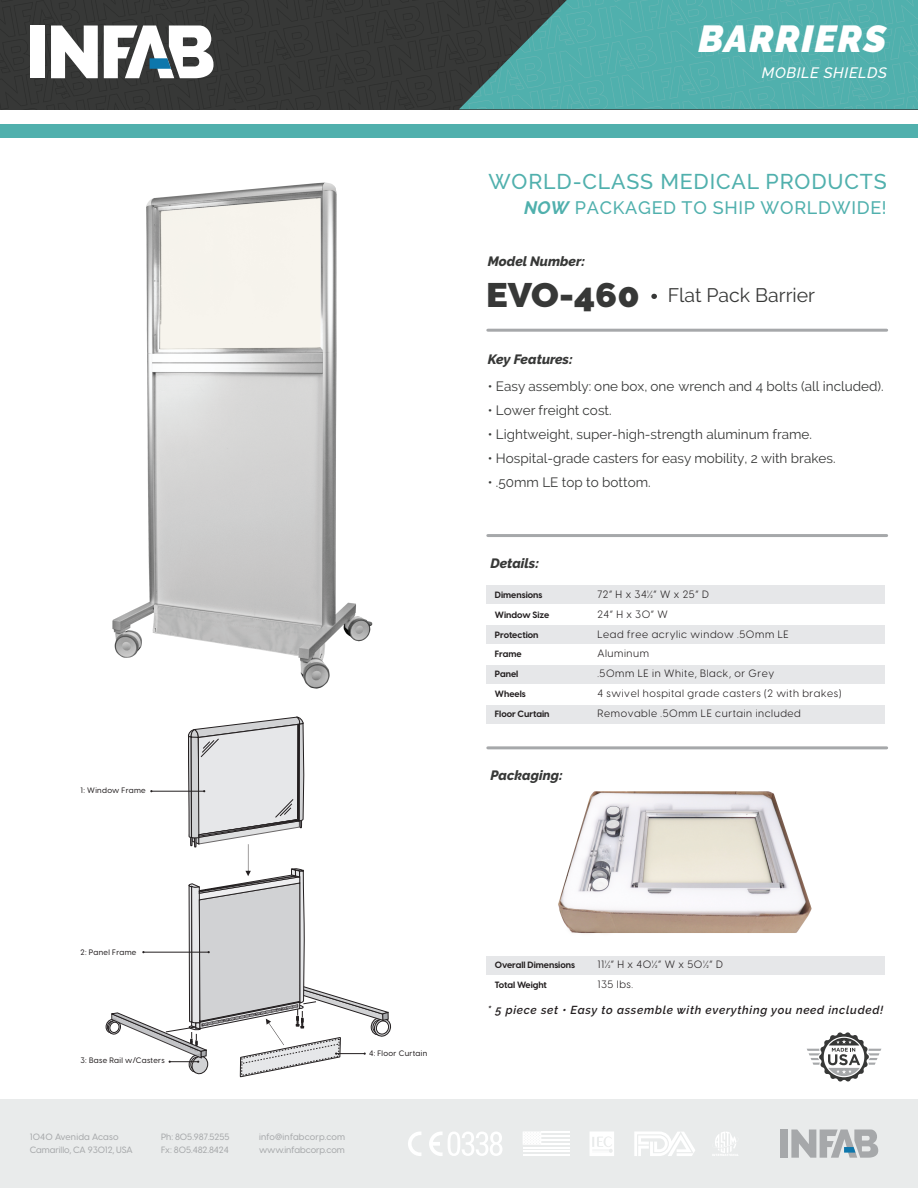
<style>
.page{position:relative;width:918px;height:1188px;background:#fff}
.page>*{position:absolute;margin:0;border:0;box-sizing:border-box;transform-origin:0 0}
.t1{font:italic 900 37.5px "Raleway";letter-spacing:.04em;color:#fff}
.t2{font:900 33.9px "Raleway";color:#373837;scale:1.07 1}
.t3{font:500 21.3px "Raleway";letter-spacing:.04em;color:#50b0ad}
.t4{font:19.5px "Raleway";color:#373837}
.t5{font:500 18px "Raleway";letter-spacing:.04em;color:#50b0ad}
.t6{font:italic 500 15px "Raleway";letter-spacing:.04em;color:#fff}
.t7{font:13.5px "Raleway";color:#373837}
.t8{font:italic 800 13.5px "Raleway";color:#373837}
.t9{font:italic 600 11.55px "Raleway";letter-spacing:.06em;color:#231f20}
.t10{font:10.5px/20px "Visby CF";letter-spacing:.055em;color:#231f20}
.t11{font:500 9px/12.6px "Visby CF";color:#a6a8aa}
.t12{font:700 9px/19.8px "Visby CF";color:#231f20}
.t13{font:500 9px "Visby CF";letter-spacing:.02em;color:#a6a8aa}
.t14{font:500 7.8px "Visby CF";letter-spacing:.04em;color:#231f20}
.s1{font-weight:700;font-style:italic}
</style>
<div class="page">
<div style="left:0;top:1100px;width:918px;height:88px;background:#e9ebeb"></div>
<hr style="left:523px;top:1147px;width:46px;height:2px;background:#fff">
<hr style="left:523px;top:1150px;width:46px;height:2px;background:#fff">
<hr style="left:523px;top:1154px;width:46px;height:2px;background:#fff">
<svg style="left:523px;top:1132px;width:46px;height:13px"></svg>
<svg style="left:712px;top:1132px;width:26px;height:24px"></svg>
<svg style="left:634px;top:1132px;width:61px;height:24px"></svg>
<svg style="left:408px;top:1132px;width:13px;height:24px"></svg>
<svg style="left:429px;top:1132px;width:73px;height:24px"></svg>
<svg style="left:590px;top:1132px;width:24px;height:24px"></svg>
<div style="left:781px;top:1130px;width:7px;height:28px;background:#a6a8aa"></div>
<svg style="left:791px;top:1130px;width:87px;height:28px"></svg>
<hr style="left:488px;top:534px;width:399px;height:3px;background:#a6a8aa">
<hr style="left:488px;top:746px;width:399px;height:3px;background:#a6a8aa">
<hr style="left:488px;top:329px;width:399px;height:3px;background:#a6a8aa">
<svg style="left:651px;top:294px;width:6px;height:5px"></svg>
<svg style="left:807px;top:1032px;width:74px;height:50px"></svg>
<div style="left:486px;top:586px;width:399px;height:18px;background:#e6e7e9"></div>
<div style="left:486px;top:625px;width:399px;height:19px;background:#e6e7e9"></div>
<div style="left:486px;top:665px;width:399px;height:19px;background:#e6e7e9"></div>
<div style="left:486px;top:705px;width:399px;height:18px;background:#e6e7e9"></div>
<div style="left:486px;top:956px;width:399px;height:19px;background:#e6e7e9"></div>
<img style="left:558px;top:791px;width:254px;height:143px">
<img style="left:112px;top:182px;width:261px;height:535px">
<svg style="left:160px;top:198px;width:161px;height:152px;background:#f1efe8"></svg>
<div style="left:106px;top:1019px;width:12px;height:14px;border:1px solid #231f20;border-radius:6px"></div>
<div style="left:107px;top:1021px;width:10px;height:11px;border:1px solid #231f20;border-radius:50%"></div>
<div style="left:108px;top:1020px;width:13px;height:15px;border:1px solid #231f20;border-radius:6px"></div>
<div style="left:110px;top:1022px;width:9px;height:11px;border:1px solid #231f20;border-radius:50%"></div>
<svg style="left:112px;top:717px;width:279px;height:360px"></svg>
<div style="left:0;top:0;width:918px;height:109px;background:#373837"></div>
<svg style="left:459px;top:0;width:459px;height:109px;background:#4ea19f"></svg>
<div style="left:31px;top:26px;width:14px;height:52px;background:#fff"></div>
<svg style="left:51px;top:26px;width:47px;height:52px"></svg>
<svg style="left:104px;top:26px;width:110px;height:52px"></svg>
<div style="left:0;top:124px;width:918px;height:14px;background:#50b0ad"></div>
<p class="t14" style="left:81px;top:785px;width:67px">1: Window Frame</p>
<h1 class="t1" style="left:698px;top:17px;width:189px">BARRIERS</h1>
<p class="t6" style="left:762px;top:65px;width:127px">MOBILE SHIELDS</p>
<h3 class="t3" style="left:488px;top:169px;width:400px">WORLD-CLASS MEDICAL PRODUCTS</h3>
<h3 class="t5" style="left:524px;top:197px;width:364px"><span class="s1">NOW</span> PACKAGED TO SHIP WORLDWIDE!</h3>
<p class="t8" style="left:488px;top:254px;width:99px">Model Number:</p>
<h2 class="t2" style="left:486px;top:275px;width:145px">EVO-460</h2>
<p class="t8" style="left:488px;top:351px;width:86px">Key Features:</p>
<h3 class="t4" style="left:668px;top:284px;width:149px">Flat Pack Barrier</h3>
<p class="t7" style="left:488px;top:379px;width:397px">• Easy assembly: one box, one wrench and 4 bolts (all included).</p>
<p class="t7" style="left:488px;top:403px;width:125px">• Lower freight cost.</p>
<p class="t7" style="left:488px;top:427px;width:326px">• Lightweight, super-high-strength aluminum frame.</p>
<p class="t7" style="left:488px;top:450px;width:349px">• Hospital-grade casters for easy mobility, 2 with brakes.</p>
<p class="t7" style="left:488px;top:474px;width:164px">• .50mm LE top to bottom.</p>
<p class="t8" style="left:490px;top:556px;width:50px">Details:</p>
<p class="t12" style="left:495px;top:585px;width:49px">Dimensions</p>
<p class="t10" style="left:597px;top:584px;width:246px">72” H x 34½” W x 25” D<br>24” H x 30” W<br>Lead free acrylic window .50mm LE<br>Aluminum<br>.50mm LE in White, Black, or Grey<br>4 swivel hospital grade casters (2 with brakes)<br>Removable .50mm LE curtain included</p>
<p class="t12" style="left:495px;top:605px;width:56px">Window Size</p>
<p class="t12" style="left:495px;top:625px;width:45px">Protection<br>Frame</p>
<p class="t12" style="left:495px;top:664px;width:25px">Panel</p>
<p class="t12" style="left:495px;top:684px;width:32px">Wheels</p>
<p class="t12" style="left:495px;top:704px;width:56px">Floor Curtain</p>
<p class="t8" style="left:490px;top:767px;width:74px">Packaging:</p>
<p class="t14" style="left:81px;top:947px;width:57px">2: Panel Frame</p>
<p class="t14" style="left:81px;top:1056px;width:86px">3: Base Rail w/Casters</p>
<p class="t14" style="left:369px;top:1049px;width:60px">4: Floor Curtain</p>
<p class="t13" style="left:30px;top:1131px;width:90px">1040 Avenida Acaso</p>
<p class="t11" style="left:259px;top:1131px;width:88px">info@infabcorp.com www.infabcorp.com</p>
<p class="t11" style="left:161px;top:1131px;width:70px">Ph: 805.987.5255</p>
<p class="t11" style="left:30px;top:1143px;width:104px">Camarillo, CA 93012, USA</p>
<p class="t11" style="left:161px;top:1143px;width:69px">Fx: 805.482.8424</p>
<p class="t12" style="left:495px;top:955px;width:82px">Overall Dimensions</p>
<p class="t10" style="left:597px;top:955px;width:127px">11½” H x 40½” W x 50½” D</p>
<p class="t12" style="left:495px;top:975px;width:54px">Total Weight</p>
<p class="t10" style="left:597px;top:974px;width:37px">135 lbs.</p>
<p class="t9" style="left:487px;top:1003px;width:397px">* 5 piece set • Easy to assemble with everything you need included!</p>
</div>
